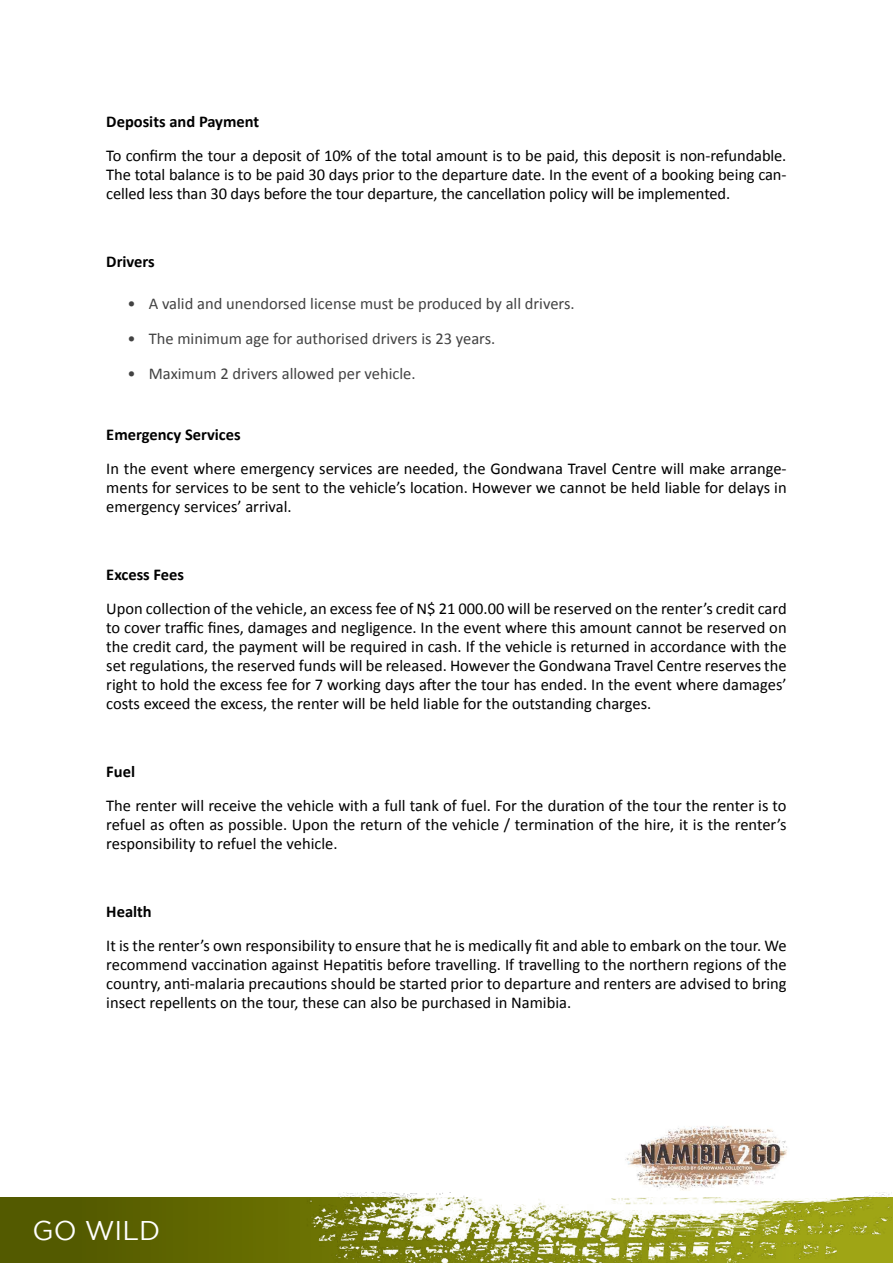
<style>
.page{position:relative;width:893px;height:1263px;background:#fff}
.page>*{position:absolute;margin:0;border:0;box-sizing:border-box;transform-origin:0 0}
.t1{font:27px "Gotham";color:#fff}
.t2{font:16.5px/19px "Calibri";color:#000;text-align:justify}
.t3{font:16.5px "Calibri";color:#424242}
.t4{font:700 16.5px "Calibri";color:#000}
</style>
<div class="page">
<div style="left:0;top:1197px;width:893px;height:66px;background:linear-gradient(to bottom,#5a6100,#5a6100)"></div>
<img style="left:265px;top:1192px;width:628px;height:71px">
<img style="left:625px;top:1126px;width:162px;height:65px">
<p class="t4" style="left:106px;top:111px;width:154px">Deposits and Payment</p>
<p class="t2" style="left:106px;top:146px;width:682px">To confirm the tour a deposit of 10% of the total amount is to be paid, this deposit is non-refundable.<br>The total balance is to be paid 30 days prior to the departure date. In the event of a booking being can&shy;celled less than 30 days before the tour departure, the cancellation policy will be implemented.</p>
<p class="t4" style="left:106px;top:251px;width:50px">Drivers</p>
<p class="t3" style="left:128px;top:293px;width:449px">• A valid and unendorsed license must be produced by all drivers.</p>
<p class="t3" style="left:128px;top:328px;width:369px">• The minimum age for authorised drivers is 23 years.</p>
<p class="t3" style="left:128px;top:363px;width:290px">• Maximum 2 drivers allowed per vehicle.</p>
<p class="t4" style="left:106px;top:424px;width:136px">Emergency Services</p>
<p class="t2" style="left:106px;top:459px;width:682px">In the event where emergency services are needed, the Gondwana Travel Centre will make arrange&shy;ments for services to be sent to the vehicle’s location. However we cannot be held liable for delays in emergency services’ arrival.</p>
<p class="t4" style="left:106px;top:564px;width:79px">Excess Fees</p>
<p class="t2" style="left:106px;top:599px;width:682px">Upon collection of the vehicle, an excess fee of N$ 21 000.00 will be reserved on the renter’s credit card to cover traffic fines, damages and negligence. In the event where this amount cannot be reserved on the credit card, the payment will be required in cash. If the vehicle is returned in accordance with the set regulations, the reserved funds will be released. However the Gondwana Travel Centre reserves the right to hold the excess fee for 7 working days after the tour has ended. In the event where damages’ costs exceed the excess, the renter will be held liable for the outstanding charges.</p>
<p class="t4" style="left:106px;top:761px;width:30px">Fuel</p>
<p class="t2" style="left:106px;top:796px;width:682px">The renter will receive the vehicle with a full tank of fuel. For the duration of the tour the renter is to refuel as often as possible. Upon the return of the vehicle / termination of the hire, it is the renter’s responsibility to refuel the vehicle.</p>
<p class="t4" style="left:106px;top:901px;width:47px">Health</p>
<p class="t2" style="left:106px;top:936px;width:682px">It is the renter’s own responsibility to ensure that he is medically fit and able to embark on the tour. We recommend vaccination against Hepatitis before travelling. If travelling to the northern regions of the country, anti-malaria precautions should be started prior to departure and renters are advised to bring insect repellents on the tour, these can also be purchased in Namibia.</p>
<h1 class="t1" style="left:33px;top:1216px;width:129px">GO WILD</h1>
</div>
